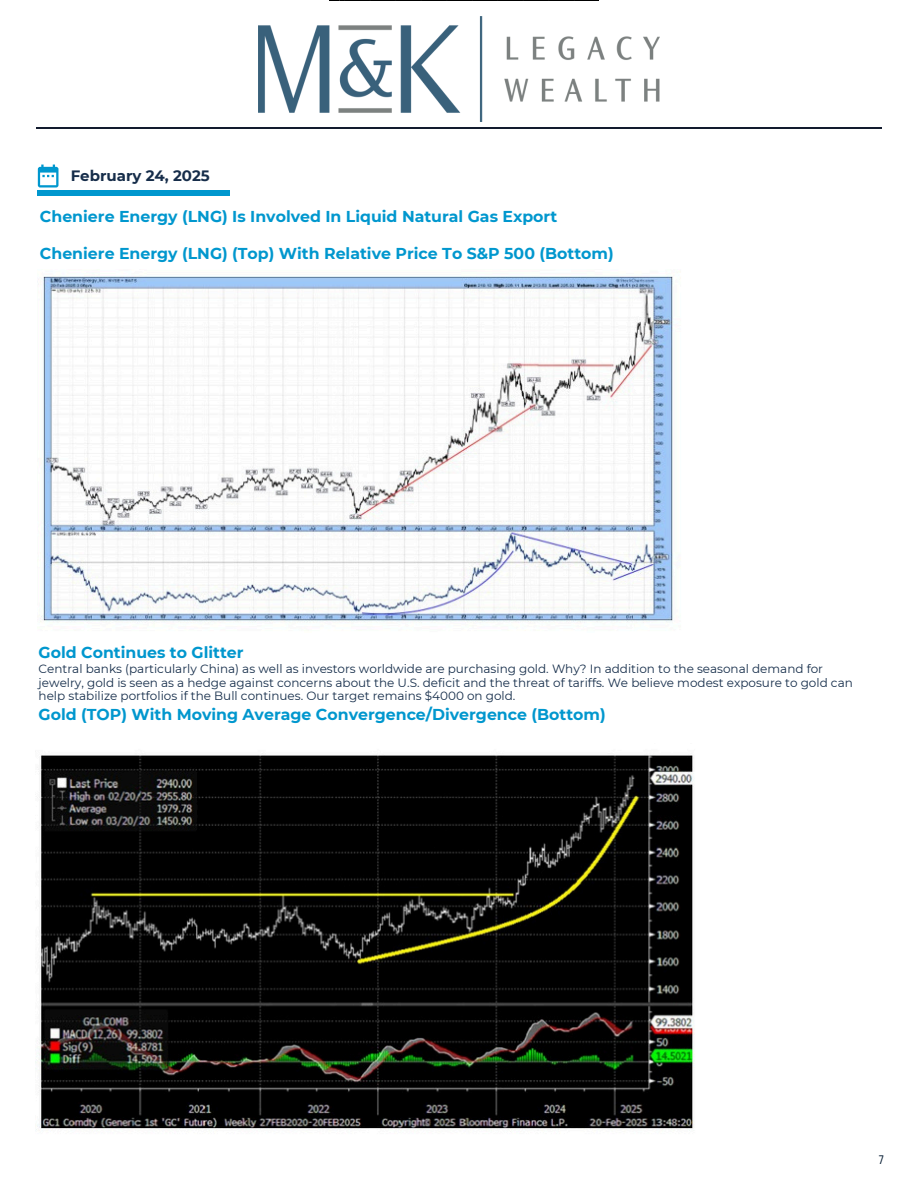
<style>
.page{position:relative;width:918px;height:1188px;background:#fff}
.page>*{position:absolute;margin:0;border:0;box-sizing:border-box;transform-origin:0 0}
.t1{font:700 15.75px "Montserrat";color:#0097ce}
.t2{font:700 15px "Montserrat";color:#162d4a}
.t3{font:12px/13.5px "Montserrat";color:#152d4a}
.t4{font:12px "Open Sans Condensed";color:#00182f}
</style>
<div class="page">
<svg style="left:38px;top:165px;width:21px;height:23px"></svg>
<hr style="left:38px;top:191px;width:192px;height:4px;background:#0097ce">
<hr style="left:36px;top:127px;width:846px;height:2px;background:#121b2e">
<img style="left:329px;top:0;width:269px;height:1px">
<img style="left:40px;top:275px;width:634px;height:348px">
<img style="left:37px;top:753px;width:658px;height:378px">
<img style="left:259px;top:17px;width:400px;height:105px">
<p class="t2" style="left:71px;top:167px;width:141px">February 24, 2025</p>
<p class="t1" style="left:40px;top:207px;width:519px">Cheniere Energy (LNG) Is Involved In Liquid Natural Gas Export</p>
<p class="t1" style="left:40px;top:244px;width:575px">Cheniere Energy (LNG) (Top) With Relative Price To S&amp;P 500 (Bottom)</p>
<h1 class="t1" style="left:39px;top:642px;width:207px">Gold Continues to Glitter</h1>
<h1 class="t3" style="left:39px;top:662px;width:816px">Central banks (particularly China) as well as investors worldwide are purchasing gold. Why? In addition to the seasonal demand for jewelry, gold is seen as a hedge against concerns about the U.S. deficit and the threat of tariffs. We believe modest exposure to gold can help stabilize portfolios if the Bull continues. Our target remains $4000 on gold.</h1>
<p class="t1" style="left:39px;top:704px;width:569px">Gold (TOP) With Moving Average Convergence/Divergence (Bottom)</p>
<p class="t4" style="left:879px;top:1151px;width:7px">7</p>
</div>
